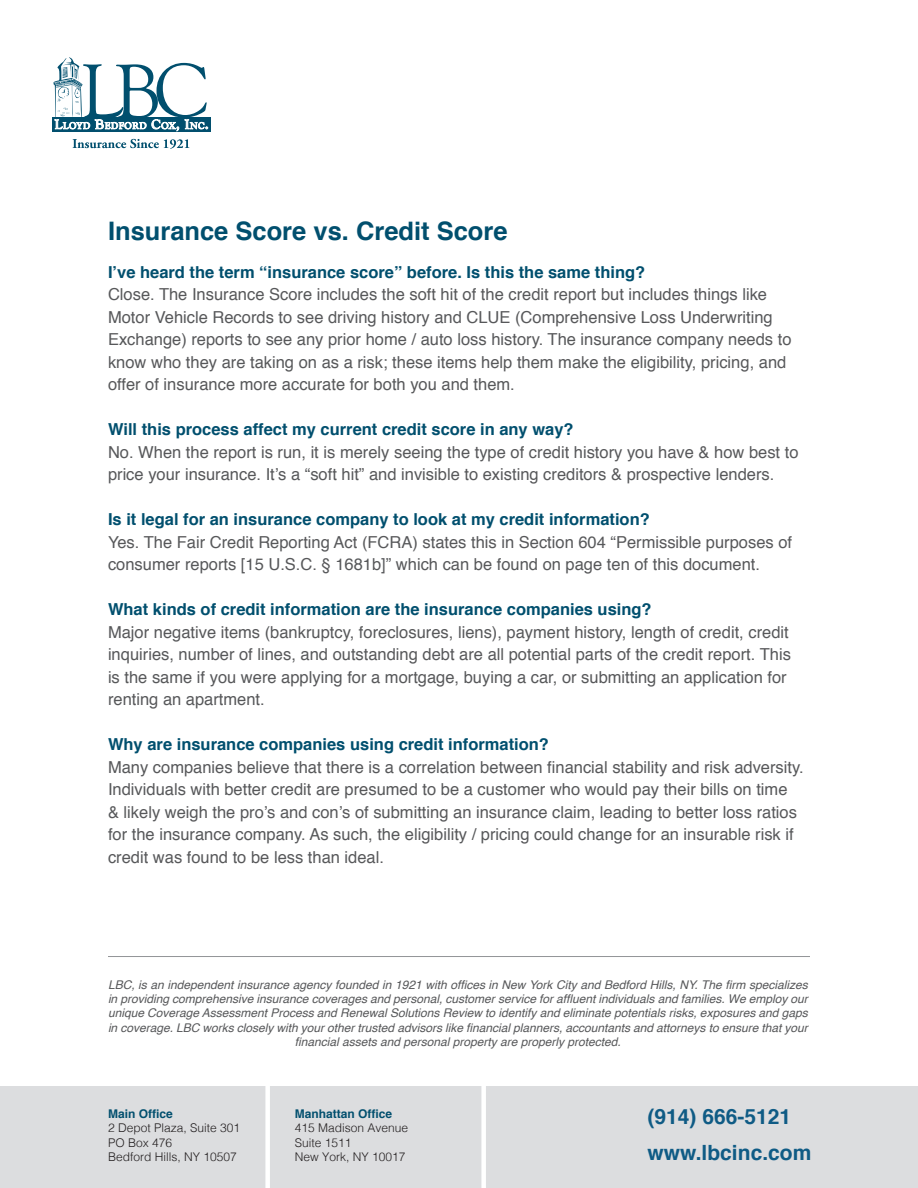
<style>
.page{position:relative;width:918px;height:1188px;background:#fff}
.page>*{position:absolute;margin:0;border:0;box-sizing:border-box;transform-origin:0 0}
.t1{font:700 25.5px "Helvetica";color:#014f6e}
.t2{font:700 21px/36px "Helvetica";color:#0f5b85}
.t3{font:16.5px/22.5px "Helvetica";color:#57585a}
.t4{font:700 16.5px "Helvetica";color:#014f6e}
.t5{font:italic 12px/14.4px "Helvetica";color:#57585a;text-align:center}
.t6{font:300 12px/14.4px "Helvetica";color:#231f20}
.t7{font:700 12px "Helvetica";color:#014f6e}
</style>
<div class="page">
<div style="left:0;top:1086px;width:918px;height:102px;background:#dcdddf"></div>
<hr style="left:108px;top:956px;width:702px;height:1px;background:#939598">
<div style="left:265px;top:1071px;width:5px;height:117px;background:#fff"></div>
<div style="left:481px;top:1070px;width:5px;height:118px;background:#fff"></div>
<svg style="left:73px;top:139px;width:116px;height:10px"></svg>
<div style="left:52px;top:117px;width:159px;height:15px;background:#014f6e"></div>
<svg style="left:53px;top:57px;width:155px;height:74px"></svg>
<h1 class="t1" style="left:108px;top:210px;width:401px">Insurance Score vs. Credit Score</h1>
<p class="t4" style="left:108px;top:259px;width:539px">I’ve heard the term “insurance score” before. Is this the same thing?</p>
<p class="t3" style="left:108px;top:284px;width:685px">Close. The Insurance Score includes the soft hit of the credit report but includes things like Motor Vehicle Records to see driving history and CLUE (Comprehensive Loss Underwriting Exchange) reports to see any prior home / auto loss history. The insurance company needs to know who they are taking on as a risk; these items help them make the eligibility, pricing, and offer of insurance more accurate for both you and them.</p>
<p class="t4" style="left:108px;top:416px;width:467px">Will this process affect my current credit score in any way?</p>
<p class="t3" style="left:108px;top:441px;width:692px">No. When the report is run, it is merely seeing the type of credit history you have &amp; how best to price your insurance. It’s a “soft hit” and invisible to existing creditors &amp; prospective lenders.</p>
<p class="t4" style="left:108px;top:506px;width:543px">Is it legal for an insurance company to look at my credit information?</p>
<p class="t3" style="left:108px;top:531px;width:686px">Yes. The Fair Credit Reporting Act (FCRA) states this in Section 604 “Permissible purposes of consumer reports [15 U.S.C. § 1681b]” which can be found on page ten of this document.</p>
<p class="t4" style="left:108px;top:596px;width:545px">What kinds of credit information are the insurance companies using?</p>
<p class="t3" style="left:108px;top:621px;width:685px">Major negative items (bankruptcy, foreclosures, liens), payment history, length of credit, credit inquiries, number of lines, and outstanding debt are all potential parts of the credit report. This is the same if you were applying for a mortgage, buying a car, or submitting an application for renting an apartment.</p>
<p class="t4" style="left:108px;top:731px;width:443px">Why are insurance companies using credit information?</p>
<p class="t3" style="left:108px;top:756px;width:697px">Many companies believe that there is a correlation between financial stability and risk adversity.<br>Individuals with better credit are presumed to be a customer who would pay their bills on time<br>&amp; likely weigh the pro’s and con’s of submitting an insurance claim, leading to better loss ratios for the insurance company. As such, the eligibility / pricing could change for an insurable risk if credit was found to be less than ideal.</p>
<p class="t5" style="left:108px;top:977px;width:701px">LBC, is an independent insurance agency founded in 1921 with offices in New York City and Bedford Hills, NY. The firm specializes in providing comprehensive insurance coverages and personal, customer service for affluent individuals and families. We employ our unique Coverage Assessment Process and Renewal Solutions Review to identify and eliminate potentials risks, exposures and gaps in coverage. LBC works closely with your other trusted advisors like financial planners, accountants and attorneys to ensure that your financial assets and personal property are properly protected.</p>
<p class="t7" style="left:108px;top:1104px;width:66px">Main Office</p>
<p class="t6" style="left:108px;top:1120px;width:134px">2 Depot Plaza, Suite 301<br>PO Box 476<br>Bedford Hills, NY 10507</p>
<p class="t7" style="left:295px;top:1104px;width:99px">Manhattan Office</p>
<p class="t6" style="left:295px;top:1120px;width:115px">415 Madison Avenue<br>Suite 1511<br>New York, NY 10017</p>
<p class="t2" style="left:648px;top:1099px;width:165px">(914) 666-5121 www.lbcinc.com</p>
</div>
